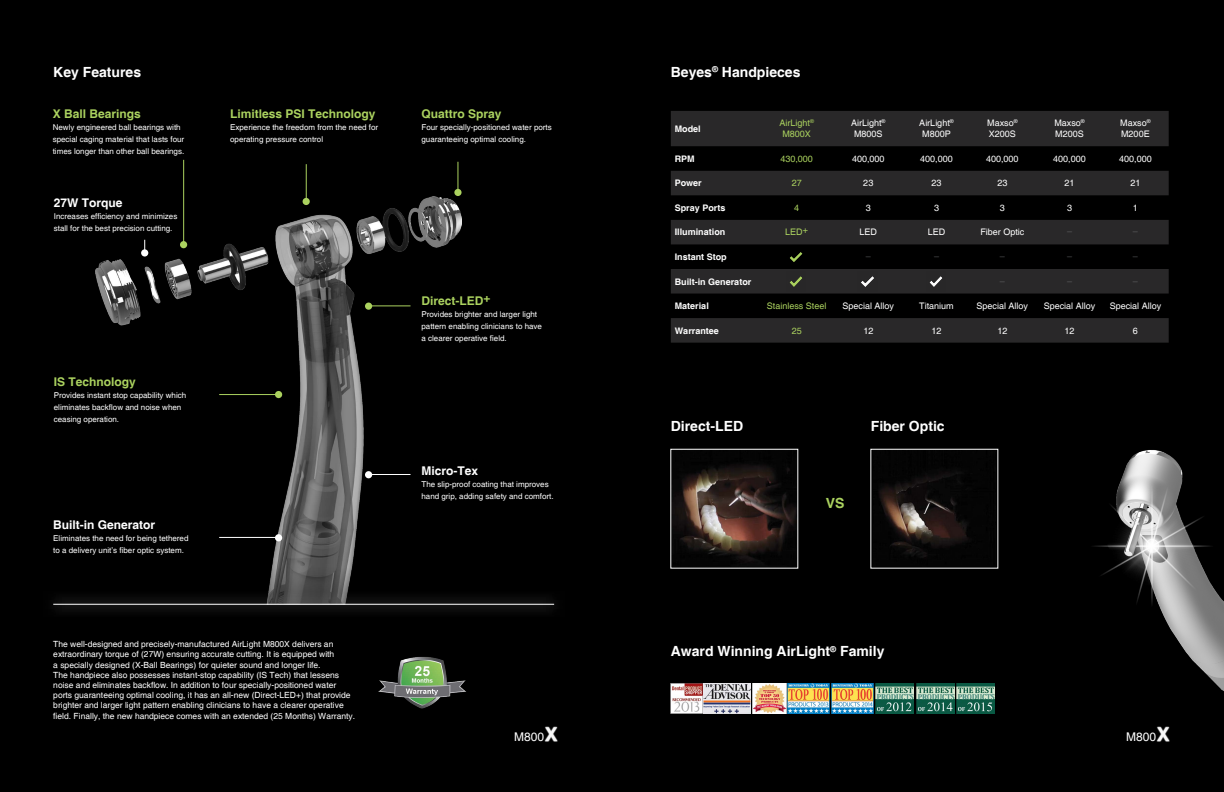
<style>
.page{position:relative;width:1224px;height:792px;background:#000}
.page>*{position:absolute;margin:0;border:0;box-sizing:border-box;transform-origin:0 0}
.t1{font:700 14px "Helvetica";color:#fff}
.t2{font:700 14px "Helvetica";color:#abd25f}
.t3{font:700 12px "Helvetica";color:#abd25f}
.t4{font:700 12px "Helvetica";color:#fff}
.t5{font:12px "Helvetica";color:#fff}
.t6{font:9px/10.8px "Helvetica";color:#fff}
.t7{font:700 9px "Helvetica";color:#fff}
.t8{font:9px/10.8px "Helvetica";color:#abd25f;text-align:center}
.t9{font:9px "Helvetica";color:#6d6e71}
.t10{font:8.5px/10.2px "Helvetica";color:#fff}
.t11{font:8px/12px "Helvetica";color:#fff}
</style>
<div class="page">
<img style="left:96px;top:197px;width:365px;height:394px">
<div style="left:141px;top:249px;width:7px;height:8px;background:#fff;border-radius:50%"></div>
<div style="left:303px;top:198px;width:7px;height:7px;background:#abd25f;border-radius:50%"></div>
<div style="left:454px;top:189px;width:8px;height:7px;background:#abd25f;border-radius:50%"></div>
<hr style="left:306px;top:164px;width:1px;height:37px;background:#abd25f">
<svg style="left:458px;top:162px;width:1px;height:27px"></svg>
<hr style="left:219px;top:537px;width:62px;height:1px;background:#fff">
<div style="left:275px;top:534px;width:7px;height:7px;background:#fff;border-radius:50%"></div>
<hr style="left:372px;top:306px;width:39px;height:1px;background:#abd25f">
<hr style="left:372px;top:474px;width:39px;height:1px;background:#fff">
<hr style="left:219px;top:394px;width:60px;height:1px;background:#abd25f">
<div style="left:365px;top:303px;width:7px;height:7px;background:#abd25f;border-radius:50%"></div>
<div style="left:365px;top:471px;width:7px;height:7px;background:#fff;border-radius:50%"></div>
<div style="left:275px;top:391px;width:7px;height:7px;background:#abd25f;border-radius:50%"></div>
<svg style="left:671px;top:111px;width:498px;height:232px;fill:#292829"></svg>
<img style="left:378px;top:657px;width:88px;height:52px">
<img style="left:786px;top:247px;width:20px;height:20px">
<img style="left:786px;top:272px;width:20px;height:19px">
<img style="left:858px;top:272px;width:19px;height:19px">
<img style="left:926px;top:272px;width:20px;height:19px">
<img style="left:673px;top:464px;width:123px;height:102px">
<img style="left:878px;top:470px;width:92px;height:88px">
<img style="left:1093px;top:450px;width:131px;height:241px">
<img style="left:544px;top:726px;width:14px;height:16px">
<img style="left:1156px;top:726px;width:14px;height:16px">
<svg style="left:53px;top:591px;width:502px;height:20px;fill:#0c0c0c"></svg>
<hr style="left:53px;top:604px;width:501px;height:1px;background:#fff">
<img style="left:671px;top:683px;width:79px;height:31px">
<img style="left:788px;top:683px;width:42px;height:31px">
<img style="left:832px;top:683px;width:41px;height:31px">
<img style="left:875px;top:683px;width:39px;height:31px">
<img style="left:916px;top:683px;width:38px;height:31px">
<img style="left:957px;top:683px;width:38px;height:31px">
<img style="left:753px;top:683px;width:33px;height:31px">
<div style="left:180px;top:241px;width:7px;height:7px;background:#abd25f;border-radius:50%"></div>
<hr style="left:183px;top:160px;width:1px;height:84px;background:#abd25f">
<h1 class="t1" style="left:53px;top:64px;width:89px">Key Features</h1>
<h1 class="t1" style="left:671px;top:64px;width:131px">Beyes<sup>®</sup> Handpieces</h1>
<h2 class="t3" style="left:53px;top:106px;width:90px">X Ball Bearings</h2>
<p class="t11" style="left:53px;top:121px;width:133px">Newly engineered ball bearings with special caging material that lasts four times longer than other ball bearings.</p>
<h2 class="t4" style="left:54px;top:195px;width:70px">27W Torque</h2>
<p class="t11" style="left:54px;top:210px;width:125px">Increases efficiency and minimizes stall for the best precision cutting.</p>
<h2 class="t3" style="left:230px;top:106px;width:147px">Limitless PSI Technology</h2>
<p class="t11" style="left:230px;top:121px;width:150px">Experience the freedom from the need for operating pressure control</p>
<h2 class="t3" style="left:54px;top:374px;width:84px">IS Technology</h2>
<p class="t11" style="left:54px;top:389px;width:134px">Provides instant stop capability which eliminates backflow and noise when ceasing operation.</p>
<h2 class="t4" style="left:53px;top:517px;width:104px">Built-in Generator</h2>
<p class="t11" style="left:53px;top:532px;width:137px">Eliminates the need for being tethered to a delivery unit’s fiber optic system.</p>
<p class="t10" style="left:53px;top:639px;width:303px">The well-designed and precisely-manufactured AirLight M800X delivers an extraordinary torque of (27W) ensuring accurate cutting. It is equipped with<br>a specially designed (X-Ball Bearings) for quieter sound and longer life.<br>The handpiece also possesses instant-stop capability (IS Tech) that lessens noise and eliminates backflow. In addition to four specially-positioned water ports guaranteeing optimal cooling, it has an all-new (Direct-LED+) that provide brighter and larger light pattern enabling clinicians to have a clearer operative field. Finally, the new handpiece comes with an extended (25 Months) Warranty.</p>
<h2 class="t3" style="left:422px;top:106px;width:82px">Quattro Spray</h2>
<p class="t11" style="left:422px;top:121px;width:132px">Four specially-positioned water ports guaranteeing optimal cooling.</p>
<h2 class="t3" style="left:422px;top:294px;width:71px">Direct-LED+</h2>
<p class="t11" style="left:422px;top:309px;width:122px">Provides brighter and larger light pattern enabling clinicians to have a clearer operative field.</p>
<h2 class="t4" style="left:422px;top:463px;width:58px">Micro-Tex</h2>
<p class="t11" style="left:422px;top:478px;width:134px">The slip-proof coating that improves hand grip, adding safety and comfort.</p>
<p class="t7" style="left:675px;top:123px;width:28px">Model</p>
<p class="t8" style="left:779px;top:118px;width:36px">AirLight<sup>®<br></sup>M800X</p>
<p class="t6" style="left:851px;top:118px;width:36px;text-align:center">AirLight<sup>®<br></sup>M800S</p>
<p class="t6" style="left:919px;top:118px;width:36px;text-align:center">AirLight<sup>®<br></sup>M800P</p>
<p class="t6" style="left:987px;top:118px;width:32px">Maxso<sup>®<br></sup>X200S</p>
<p class="t6" style="left:1054px;top:118px;width:32px">Maxso<sup>®<br></sup>M200S</p>
<p class="t6" style="left:1120px;top:118px;width:32px">Maxso<sup>®<br></sup>M200E</p>
<p class="t7" style="left:675px;top:153px;width:21px">RPM</p>
<p class="t8" style="left:780px;top:154px;width:34px">430,000</p>
<p class="t6" style="left:852px;top:154px;width:34px">400,000</p>
<p class="t6" style="left:920px;top:154px;width:34px">400,000</p>
<p class="t6" style="left:986px;top:154px;width:34px">400,000</p>
<p class="t6" style="left:1053px;top:154px;width:34px">400,000</p>
<p class="t6" style="left:1119px;top:154px;width:34px">400,000</p>
<p class="t7" style="left:675px;top:178px;width:29px">Power</p>
<p class="t8" style="left:792px;top:178px;width:12px">27</p>
<p class="t6" style="left:863px;top:178px;width:12px">23</p>
<p class="t6" style="left:932px;top:178px;width:12px">23</p>
<p class="t6" style="left:997px;top:178px;width:12px">23</p>
<p class="t6" style="left:1065px;top:178px;width:12px">21</p>
<p class="t6" style="left:1130px;top:178px;width:12px">21</p>
<p class="t7" style="left:675px;top:202px;width:52px">Spray Ports</p>
<p class="t8" style="left:794px;top:203px;width:7px">4</p>
<p class="t6" style="left:866px;top:203px;width:7px">3</p>
<p class="t6" style="left:934px;top:203px;width:7px">3</p>
<p class="t6" style="left:1000px;top:203px;width:7px">3</p>
<p class="t6" style="left:1067px;top:203px;width:7px">3</p>
<p class="t6" style="left:1133px;top:203px;width:7px">1</p>
<p class="t7" style="left:675px;top:227px;width:52px">Illumination</p>
<p class="t8" style="left:785px;top:227px;width:24px">LED+</p>
<p class="t6" style="left:860px;top:227px;width:19px">LED</p>
<p class="t6" style="left:928px;top:227px;width:19px">LED</p>
<p class="t6" style="left:980px;top:227px;width:46px">Fiber Optic</p>
<p class="t7" style="left:675px;top:251px;width:54px">Instant Stop</p>
<p class="t9" style="left:866px;top:248px;width:7px">_</p>
<p class="t9" style="left:934px;top:248px;width:7px">_</p>
<p class="t9" style="left:1000px;top:248px;width:7px">_</p>
<p class="t9" style="left:1067px;top:248px;width:7px">_</p>
<p class="t9" style="left:1133px;top:248px;width:7px">_</p>
<p class="t7" style="left:675px;top:276px;width:78px">Built-in Generator</p>
<p class="t9" style="left:1000px;top:272px;width:7px">_</p>
<p class="t9" style="left:1067px;top:272px;width:7px">_</p>
<p class="t9" style="left:1133px;top:272px;width:7px">_</p>
<p class="t7" style="left:675px;top:300px;width:36px">Material</p>
<p class="t8" style="left:767px;top:301px;width:61px">Stainless Steel</p>
<p class="t6" style="left:843px;top:301px;width:53px">Special Alloy</p>
<p class="t6" style="left:919px;top:301px;width:36px">Titanium</p>
<p class="t6" style="left:977px;top:301px;width:53px">Special Alloy</p>
<p class="t6" style="left:1044px;top:301px;width:53px">Special Alloy</p>
<p class="t6" style="left:1110px;top:301px;width:53px">Special Alloy</p>
<p class="t7" style="left:675px;top:325px;width:46px">Warrantee</p>
<p class="t8" style="left:792px;top:325px;width:12px">25</p>
<p class="t6" style="left:863px;top:325px;width:12px">12</p>
<p class="t6" style="left:932px;top:325px;width:12px">12</p>
<p class="t6" style="left:997px;top:325px;width:12px">12</p>
<p class="t6" style="left:1065px;top:325px;width:12px">12</p>
<p class="t6" style="left:1133px;top:325px;width:7px">6</p>
<h1 class="t1" style="left:671px;top:417px;width:74px">Direct-LED</h1>
<h1 class="t1" style="left:871px;top:417px;width:75px">Fiber Optic</h1>
<h1 class="t2" style="left:826px;top:495px;width:20px">VS</h1>
<h1 class="t1" style="left:671px;top:643px;width:215px">Award Winning AirLight<sup>®</sup> Family</h1>
<h2 class="t5" style="left:514px;top:730px;width:32px">M800</h2>
<h2 class="t5" style="left:1126px;top:730px;width:32px">M800</h2>
</div>
